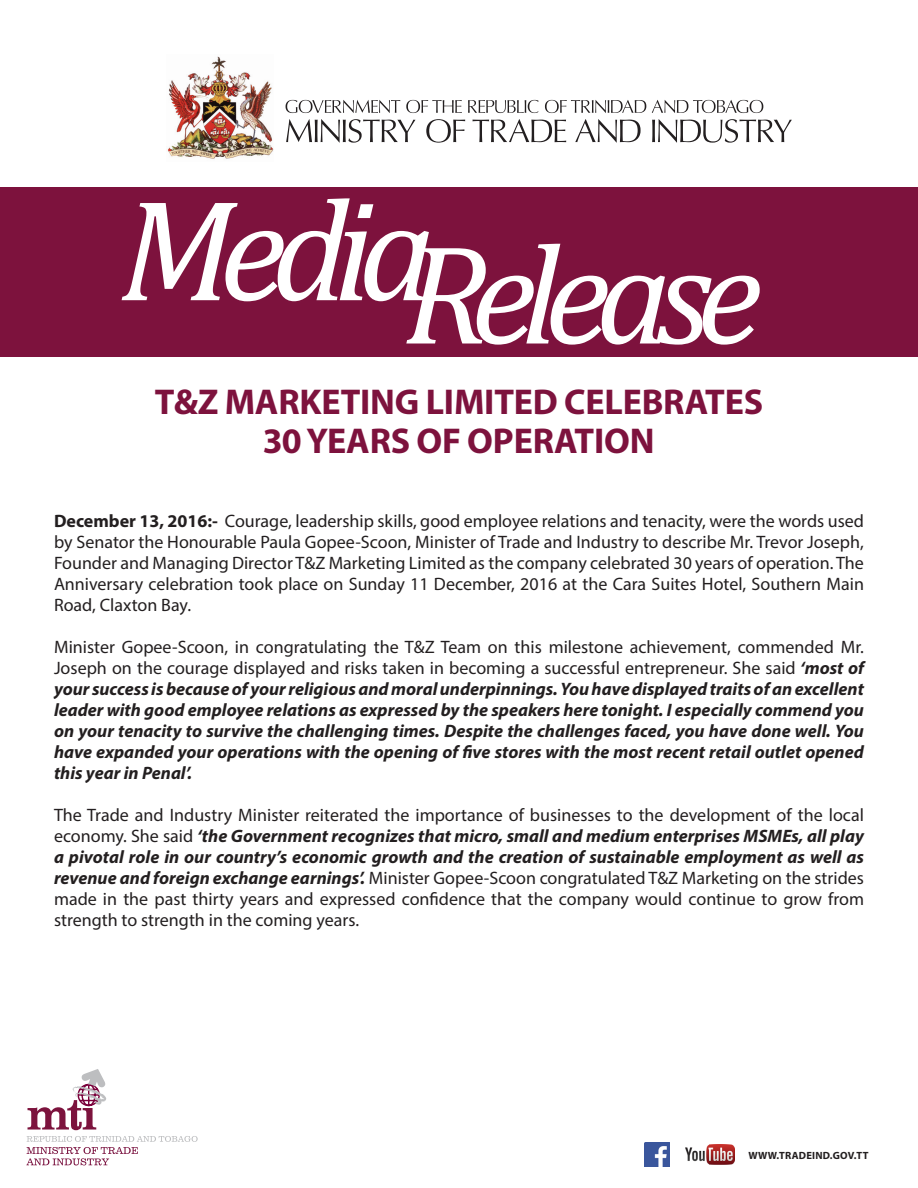
<style>
.page{position:relative;width:918px;height:1188px;background:#fff}
.page>*{position:absolute;margin:0;border:0;box-sizing:border-box;transform-origin:0 0}
.t1{font:italic 145.8px "Cambria";letter-spacing:-.1em;color:#fff}
.t2{font:italic 142.95px "Cambria";letter-spacing:-.1em;color:#fff}
.t3{font:700 36px "Myriad Pro";letter-spacing:-.005em;color:#7d123d}
.Body{font:18px/21px "Myriad Pro";color:#231f20;text-align:justify}
.Body-2{font:italic 700 18px/21px "Myriad Pro";color:#231f20;text-align:justify}
.t4{font:700 10.5px "Myriad Pro";letter-spacing:.02em;color:#231f20}
.s1{font-weight:700}
.s2{font-weight:400;font-style:normal}
.s3{font-weight:700;font-style:italic}
</style>
<div class="page">
<img style="left:645px;top:1142px;width:24px;height:25px">
<svg style="left:26px;top:1136px;width:172px;height:29px"></svg>
<svg style="left:28px;top:1069px;width:78px;height:61px"></svg>
<img style="left:686px;top:1145px;width:48px;height:19px">
<img style="left:167px;top:56px;width:107px;height:103px">
<svg style="left:286px;top:100px;width:477px;height:13px"></svg>
<svg style="left:286px;top:119px;width:506px;height:24px"></svg>
<div style="left:0;top:188px;width:918px;height:169px;background:#7d123d"></div>
<p class="t1" style="left:119px;top:148px;width:318px">Media</p>
<p class="t2" style="left:403px;top:194px;width:360px">Release</p>
<p class="t3" style="left:155px;top:379px;width:610px">T&amp;Z MARKETING LIMITED CELEBRATES</p>
<p class="t3" style="left:263px;top:418px;width:393px">30 YEARS OF OPERATION</p>
<p class="Body" style="left:54px;top:511px;width:812px"><span class="s1">December 13, 2016:-</span> Courage, leadership skills, good employee relations and tenacity, were the words used by Senator the Honourable Paula Gopee-Scoon, Minister of Trade and Industry to describe Mr. Trevor Joseph, Founder and Managing Director T&amp;Z Marketing Limited as the company celebrated 30 years of operation. The Anniversary celebration took place on Sunday 11 December, 2016 at the Cara Suites Hotel, Southern Main Road, Claxton Bay.</p>
<p class="Body-2" style="left:54px;top:636px;width:812px"><span class="s2">Minister Gopee-Scoon, in congratulating the T&amp;Z Team on this milestone achievement, commended Mr.<br>Joseph on the courage displayed and risks taken in becoming a successful entrepreneur. She said</span> ‘most of your success is because of your religious and moral underpinnings. You have displayed traits of an excellent leader with good employee relations as expressed by the speakers here tonight. I especially commend you on your tenacity to survive the challenging times. Despite the challenges faced, you have done well. You have expanded your operations with the opening of five stores with the most recent retail outlet opened this year in Penal’.</p>
<p class="Body" style="left:54px;top:805px;width:812px">The Trade and Industry Minister reiterated the importance of businesses to the development of the local economy. She said <span class="s3">‘the Government recognizes that micro, small and medium enterprises MSMEs, all play a pivotal role in our country’s economic growth and the creation of sustainable employment as well as revenue and foreign exchange earnings’.</span> Minister Gopee-Scoon congratulated T&amp;Z Marketing on the strides made in the past thirty years and expressed confidence that the company would continue to grow from strength to strength in the coming years.</p>
<p class="t4" style="left:749px;top:1149px;width:122px">WWW.TRADEIND.GOV.TT</p>
</div>
